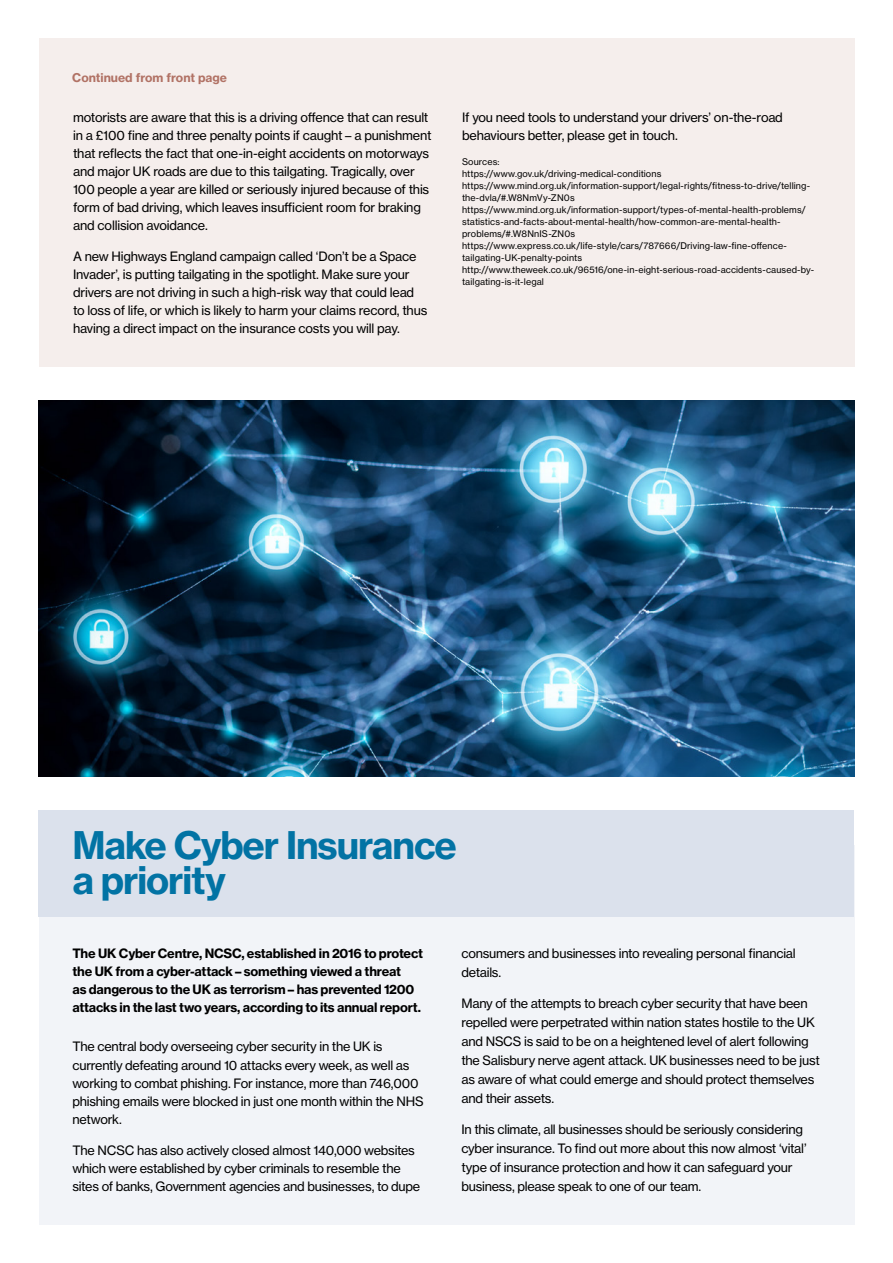
<style>
.page{position:relative;width:893px;height:1263px;background:#fff}
.page>*{position:absolute;margin:0;border:0;box-sizing:border-box;transform-origin:0 0}
.t1{font:37.5px/34.5px "N Haas Grotesk TX Std 75 Bd";letter-spacing:-.03em;color:#0273a4}
.t2{font:12.75px/18px "N Haas Grotesk TX Std 55 Rg";letter-spacing:-.02em;color:#000}
.t3{font:12.75px/18px "N Haas Grotesk TX Std 75 Bd";letter-spacing:-.015em;color:#000}
.t4{font:12px "N Haas Grotesk TX Std 75 Bd";color:#b17265}
.t5{font:9px/12px "N Haas Grotesk TX Std 55 Rg";letter-spacing:.01em;color:#000}
</style>
<div class="page">
<div style="left:39px;top:38px;width:816px;height:329px;background:#f5eeec"></div>
<div style="left:39px;top:845px;width:816px;height:380px;background:#f2f4f8"></div>
<div style="left:38px;top:811px;width:816px;height:106px;background:#dbe1ec"></div>
<img style="left:38px;top:401px;width:817px;height:376px">
<p class="t4" style="left:72px;top:70px;width:156px">Continued from front page</p>
<p class="t2" style="left:73px;top:108px;width:360px">motorists are aware that this is a driving offence that can result in a £100 fine and three penalty points if caught – a punishment that reflects the fact that one-in-eight accidents on motorways and major UK roads are due to this tailgating. Tragically, over 100 people a year are killed or seriously injured because of this form of bad driving, which leaves insufficient room for braking and collision avoidance.</p>
<p class="t2" style="left:73px;top:247px;width:356px">A new Highways England campaign called ‘Don’t be a Space Invader’, is putting tailgating in the spotlight. Make sure your drivers are not driving in such a high-risk way that could lead to loss of life, or which is likely to harm your claims record, thus having a direct impact on the insurance costs you will pay.</p>
<p class="t2" style="left:462px;top:108px;width:322px">If you need tools to understand your drivers’ on-the-road behaviours better, please get in touch.</p>
<p class="t5" style="left:462px;top:155px;width:354px">Sources:<br>https://www.gov.uk/driving-medical-conditions https://www.mind.org.uk/information-support/legal-rights/fitness-to-drive/telling&shy;the-dvla/#.W8NmVy-ZN0s https://www.mind.org.uk/information-support/types-of-mental-health-problems/ statistics-and-facts-about-mental-health/how-common-are-mental-health&shy;problems/#.W8NnIS-ZN0s https://www.express.co.uk/life-style/cars/787666/Driving-law-fine-offence&shy;tailgating-UK-penalty-points http://www.theweek.co.uk/96516/one-in-eight-serious-road-accidents-caused-by&shy;tailgating-is-it-legal</p>
<h1 class="t1" style="left:72px;top:828px;width:386px">Make Cyber Insurance a priority</h1>
<p class="t3" style="left:72px;top:944px;width:352px">The UK Cyber Centre, NCSC, established in 2016 to protect the UK from a cyber-attack – something viewed a threat<br>as dangerous to the UK as terrorism – has prevented 1200 attacks in the last two years, according to its annual report.</p>
<p class="t2" style="left:72px;top:1038px;width:353px">The central body overseeing cyber security in the UK is currently defeating around 10 attacks every week, as well as working to combat phishing. For instance, more than 746,000 phishing emails were blocked in just one month within the NHS network.</p>
<p class="t2" style="left:72px;top:1141px;width:349px">The NCSC has also actively closed almost 140,000 websites which were established by cyber criminals to resemble the sites of banks, Government agencies and businesses, to dupe</p>
<p class="t2" style="left:461px;top:944px;width:336px;line-height:18.9px">consumers and businesses into revealing personal financial details.</p>
<p class="t2" style="left:461px;top:994px;width:360px;line-height:18.9px">Many of the attempts to breach cyber security that have been repelled were perpetrated within nation states hostile to the UK and NSCS is said to be on a heightened level of alert following the Salisbury nerve agent attack. UK businesses need to be just as aware of what could emerge and should protect themselves and their assets.</p>
<p class="t2" style="left:461px;top:1120px;width:347px;line-height:18.9px">In this climate, all businesses should be seriously considering cyber insurance. To find out more about this now almost ‘vital’ type of insurance protection and how it can safeguard your business, please speak to one of our team.</p>
</div>
